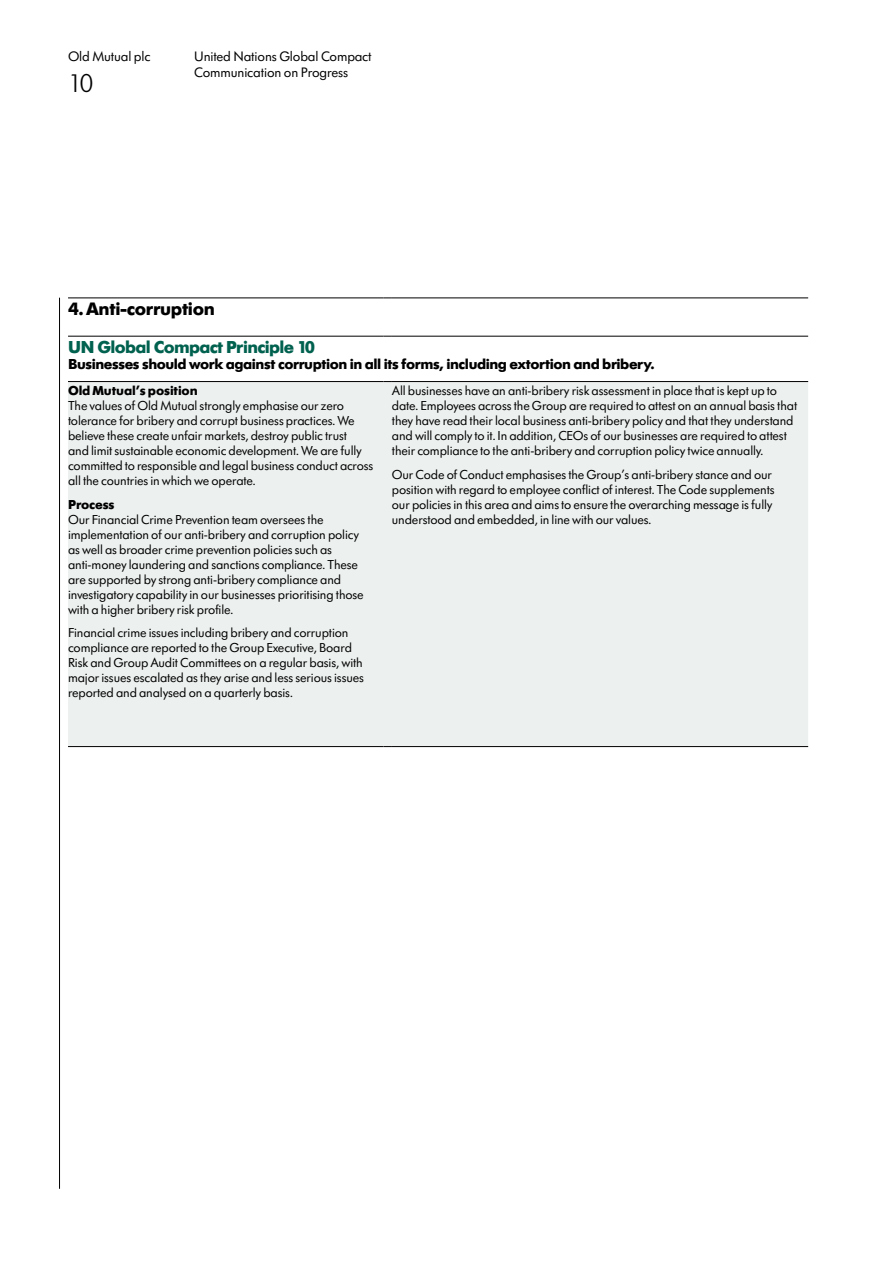
<style>
.page{position:relative;width:893px;height:1263px;background:#fff}
.page>*{position:absolute;margin:0;border:0;box-sizing:border-box;transform-origin:0 0}
.t1{font:300 27px "Futura SBOP";color:#000}
.t2{font:700 18.75px "Futura SBOP";letter-spacing:-.02em;color:#000}
.t3{font:700 18px "Futura SBOP";letter-spacing:-.035em;color:#00614f}
.t4{font:700 15px "Futura SBOP";letter-spacing:-.03em;color:#000}
.t5{font:14.25px/16px "Futura SBOP";letter-spacing:-.01em;color:#000}
.t6{font:13.5px/15px "Futura SBOP";letter-spacing:-.01em;color:#000}
.t7{font:700 13.5px "Futura SBOP";letter-spacing:-.01em;color:#000}
</style>
<div class="page">
<hr style="left:59px;top:298px;width:1px;height:891px;background:#000">
<div style="left:68px;top:382px;width:740px;height:364px;background:#ecf0ef"></div>
<hr style="left:68px;top:298px;width:315px;height:1px;background:#000">
<hr style="left:392px;top:298px;width:416px;height:1px;background:#000">
<hr style="left:68px;top:336px;width:315px;height:1px;background:#000">
<hr style="left:392px;top:336px;width:416px;height:1px;background:#000">
<hr style="left:68px;top:381px;width:315px;height:1px;background:#000">
<hr style="left:392px;top:381px;width:416px;height:1px;background:#000">
<hr style="left:68px;top:746px;width:315px;height:1px;background:#000">
<hr style="left:392px;top:746px;width:416px;height:1px;background:#000">
<p class="t5" style="left:68px;top:49px;width:84px">Old Mutual plc</p>
<h1 class="t1" style="left:68px;top:69px;width:27px">10</h1>
<p class="t5" style="left:194px;top:49px;width:179px">United Nations Global Compact<br>Communication on Progress</p>
<h2 class="t2" style="left:68px;top:299px;width:148px">4. Anti-corruption</h2>
<h3 class="t3" style="left:68px;top:337px;width:249px">UN Global Compact Principle 10</h3>
<p class="t4" style="left:68px;top:355px;width:588px">Businesses should work against corruption in all its forms, including extortion and bribery.</p>
<p class="t7" style="left:68px;top:383px;width:131px">Old Mutual’s position</p>
<p class="t6" style="left:68px;top:398px;width:307px">The values of Old Mutual strongly emphasise our zero tolerance for bribery and corrupt business practices. We believe these create unfair markets, destroy public trust<br>and limit sustainable economic development. We are fully committed to responsible and legal business conduct across all the countries in which we operate.</p>
<p class="t7" style="left:68px;top:497px;width:48px">Process</p>
<p class="t6" style="left:68px;top:512px;width:297px">Our Financial Crime Prevention team oversees the implementation of our anti-bribery and corruption policy as well as broader crime prevention policies such as anti-money laundering and sanctions compliance. These are supported by strong anti-bribery compliance and investigatory capability in our businesses prioritising those with a higher bribery risk profile.</p>
<p class="t6" style="left:68px;top:625px;width:298px">Financial crime issues including bribery and corruption compliance are reported to the Group Executive, Board Risk and Group Audit Committees on a regular basis, with major issues escalated as they arise and less serious issues reported and analysed on a quarterly basis.</p>
<p class="t6" style="left:392px;top:384px;width:407px">All businesses have an anti-bribery risk assessment in place that is kept up to date. Employees across the Group are required to attest on an annual basis that they have read their local business anti-bribery policy and that they understand and will comply to it. In addition, CEOs of our businesses are required to attest their compliance to the anti-bribery and corruption policy twice annually.</p>
<p class="t6" style="left:392px;top:467px;width:384px">Our Code of Conduct emphasises the Group’s anti-bribery stance and our position with regard to employee conflict of interest. The Code supplements our policies in this area and aims to ensure the overarching message is fully understood and embedded, in line with our values.</p>
</div>
